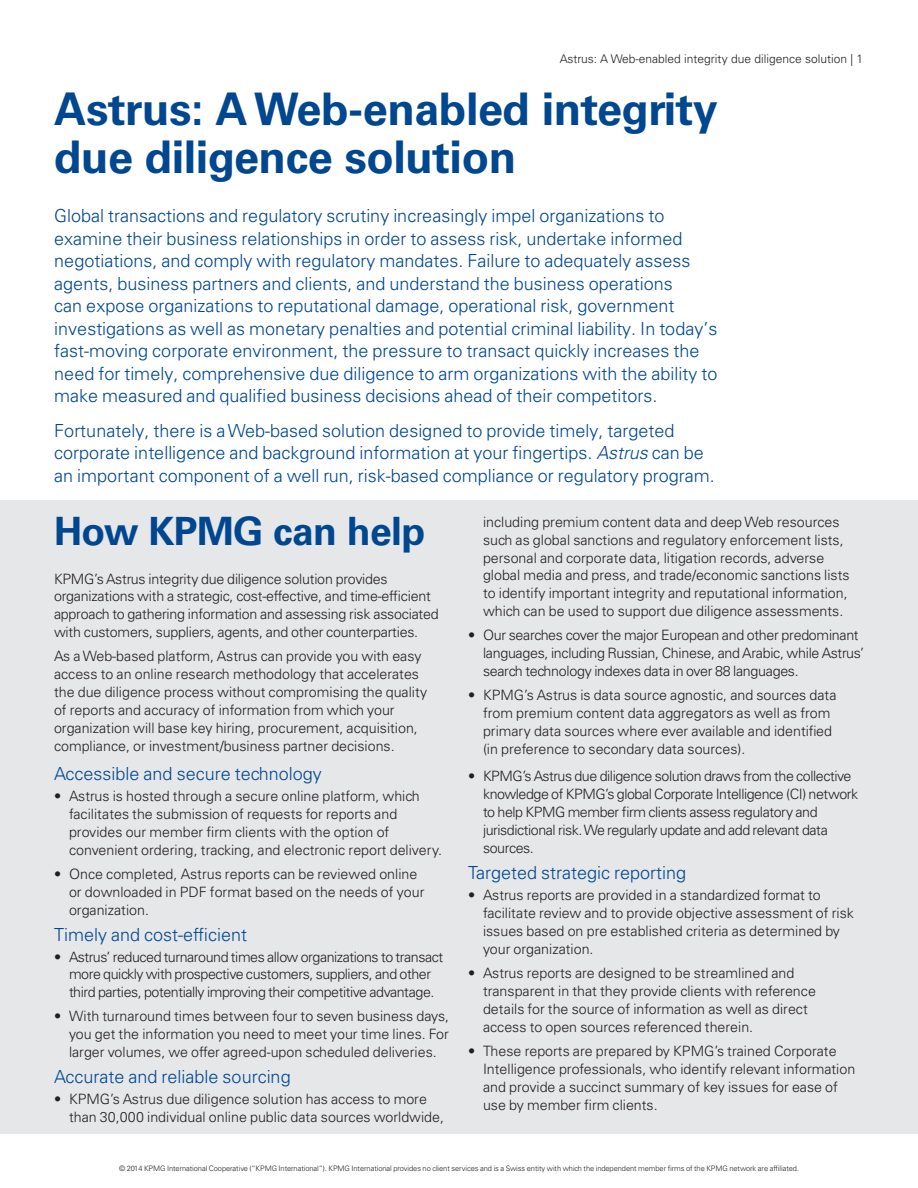
<style>
.page{position:relative;width:918px;height:1188px;background:#fff}
.page>*{position:absolute;margin:0;border:0;box-sizing:border-box;transform-origin:0 0}
.t1{font:700 45px/48px "Univers LT Std";letter-spacing:-.01em;color:#014790}
.t2{font:700 39px "Univers LT Std";letter-spacing:-.015em;color:#014790}
.t3{font:300 18px/22.5px "Univers LT Std";color:#014790}
.t4{font:300 14.25px/18px "Univers LT Std";color:#231f20}
.t5{font:300 14.25px/18px "Univers LT Std";letter-spacing:-.03em;color:#231f20;text-align:center}
.t6{font:300 14.25px/18px "Univers LT Std";letter-spacing:-.02em;color:#231f20}
.t7{font:300 12px "Univers LT Std";color:#231f20}
.t8{font:300 7.5px "Univers LT Std";letter-spacing:-.01em;color:#231f20}
.s1{font-style:italic}
</style>
<div class="page">
<div style="left:0;top:500px;width:918px;height:634px;background:#e6e7e9"></div>
<p class="t7" style="left:560px;top:51px;width:305px">Astrus: A Web-enabled integrity due diligence solution | 1</p>
<h1 class="t1" style="left:54px;top:85px;width:666px">Astrus: A Web-enabled integrity due diligence solution</h1>
<p class="t3" style="left:54px;top:204px;width:665px">Global transactions and regulatory scrutiny increasingly impel organizations to examine their business relationships in order to assess risk, undertake informed negotiations, and comply with regulatory mandates. Failure to adequately assess agents, business partners and clients, and understand the business operations<br>can expose organizations to reputational damage, operational risk, government investigations as well as monetary penalties and potential criminal liability. In today’s fast-moving corporate environment, the pressure to transact quickly increases the need for timely, comprehensive due diligence to arm organizations with the ability to make measured and qualified business decisions ahead of their competitors.</p>
<p class="t3" style="left:54px;top:419px;width:662px">Fortunately, there is a Web-based solution designed to provide timely, targeted corporate intelligence and background information at your fingertips. <span class="s1">Astrus</span> can be an important component of a well run, risk-based compliance or regulatory program.</p>
<h2 class="t2" style="left:54px;top:508px;width:373px">How KPMG can help</h2>
<p class="t4" style="left:54px;top:569px;width:386px">KPMG’s Astrus integrity due diligence solution provides organizations with a strategic, cost-effective, and time-efficient approach to gathering information and assessing risk associated with customers, suppliers, agents, and other counterparties.</p>
<p class="t4" style="left:54px;top:647px;width:375px">As a Web-based platform, Astrus can provide you with easy access to an online research methodology that accelerates the due diligence process without compromising the quality of reports and accuracy of information from which your organization will base key hiring, procurement, acquisition, compliance, or investment/business partner decisions.</p>
<p class="t3" style="left:54px;top:762px;width:269px">Accessible and secure technology</p>
<p class="t4" style="left:69px;top:787px;width:375px;text-indent:-15px">• Astrus is hosted through a secure online platform, which facilitates the submission of requests for reports and provides our member firm clients with the option of convenient ordering, tracking, and electronic report delivery.</p>
<p class="t4" style="left:69px;top:865px;width:357px;text-indent:-15px">• Once completed, Astrus reports can be reviewed online or downloaded in PDF format based on the needs of your organization.</p>
<p class="t3" style="left:54px;top:923px;width:195px">Timely and cost-efficient</p>
<p class="t5" style="left:54px;top:947px;width:391px">• Astrus’ reduced turnaround times allow organizations to transact more quickly with prospective customers, suppliers, and other third parties, potentially improving their competitive advantage.</p>
<p class="t4" style="left:69px;top:1007px;width:382px;text-align:justify;text-indent:-15px">• With turnaround times between four to seven business days, you get the information you need to meet your time lines. For larger volumes, we offer agreed-upon scheduled deliveries.</p>
<p class="t3" style="left:54px;top:1065px;width:238px">Accurate and reliable sourcing</p>
<p class="t4" style="left:69px;top:1090px;width:377px;text-indent:-15px">• KPMG’s Astrus due diligence solution has access to more than 30,000 individual online public data sources worldwide,</p>
<p class="t4" style="left:483px;top:512px;width:368px">including premium content data and deep Web resources such as global sanctions and regulatory enforcement lists, personal and corporate data, litigation records, adverse global media and press, and trade/economic sanctions lists to identify important integrity and reputational information, which can be used to support due diligence assessments.</p>
<p class="t6" style="left:483px;top:626px;width:382px;text-indent:-15px">• Our searches cover the major European and other predominant languages, including Russian, Chinese, and Arabic, while Astrus’ search technology indexes data in over 88 languages.</p>
<p class="t4" style="left:483px;top:686px;width:355px;text-indent:-15px">• KPMG’s Astrus is data source agnostic, and sources data from premium content data aggregators as well as from primary data sources where ever available and identified (in preference to secondary data sources).</p>
<p class="t5" style="left:483px;top:767px;width:377px;text-align:left;text-indent:-15px">• KPMG’s Astrus due diligence solution draws from the collective knowledge of KPMG’s global Corporate Intelligence (CI) network to help KPMG member firm clients assess regulatory and jurisdictional risk. We regularly update and add relevant data sources.</p>
<p class="t3" style="left:468px;top:861px;width:220px">Targeted strategic reporting</p>
<p class="t4" style="left:483px;top:886px;width:372px;text-indent:-15px">• Astrus reports are provided in a standardized format to facilitate review and to provide objective assessment of risk issues based on pre established criteria as determined by your organization.</p>
<p class="t4" style="left:483px;top:964px;width:334px;text-indent:-15px">• Astrus reports are designed to be streamlined and transparent in that they provide clients with reference details for the source of information as well as direct access to open sources referenced therein.</p>
<p class="t4" style="left:483px;top:1042px;width:374px;text-indent:-15px">• These reports are prepared by KPMG’s trained Corporate Intelligence professionals, who identify relevant information and provide a succinct summary of key issues for ease of use by member firm clients.</p>
<p class="t8" style="left:119px;top:1163px;width:681px">© 2014 KPMG International Cooperative (“KPMG International”). KPMG International provides no client services and is a Swiss entity with which the independent member firms of the KPMG network are affiliated.</p>
</div>
